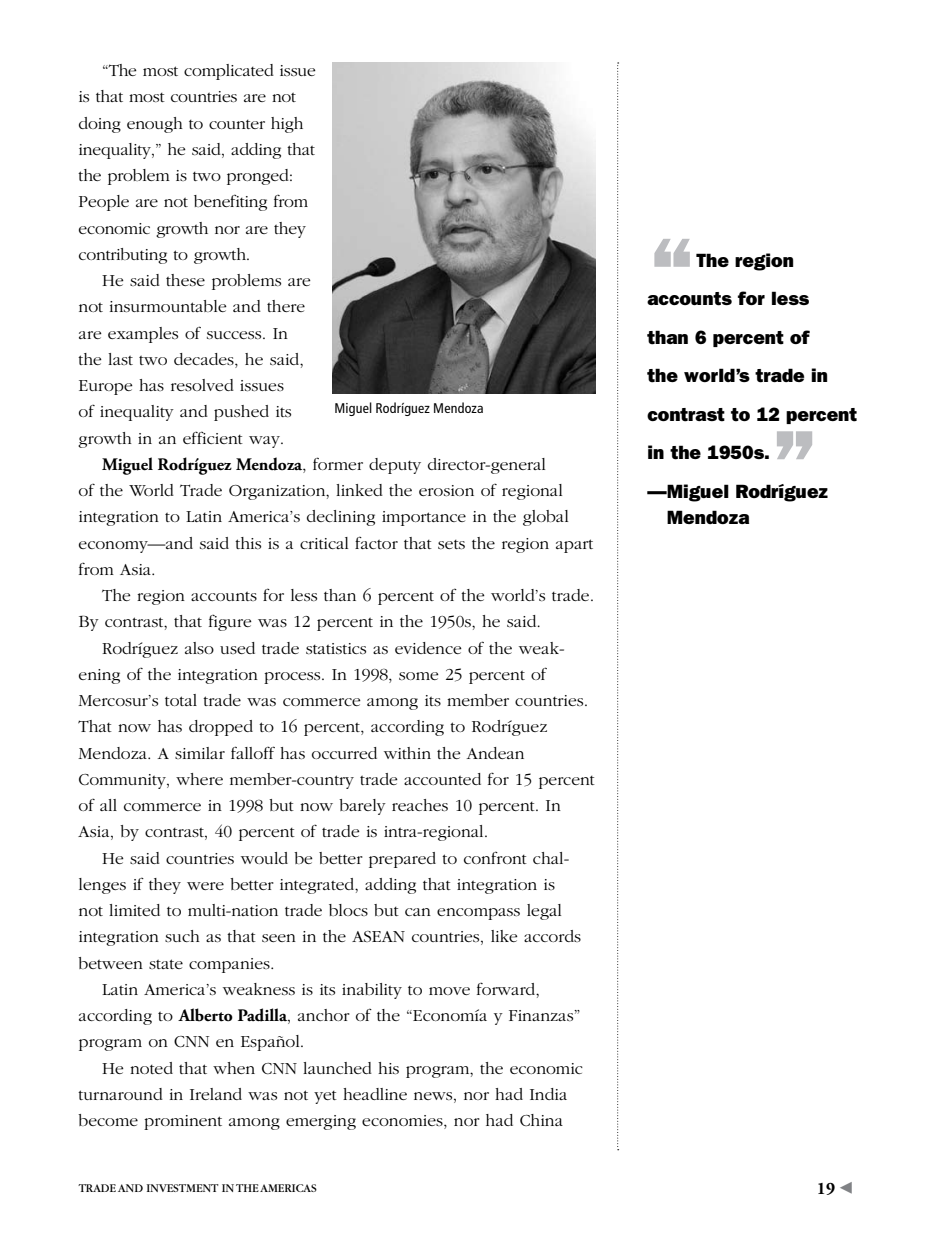
<style>
.page{position:relative;width:945px;height:1260px;background:#fff}
.page>*{position:absolute;margin:0;border:0;box-sizing:border-box;transform-origin:0 0}
.t1{font:800 94.5px "Franklin Gothic LT";color:#bcbdc0}
.t2{font:800 19.25px/38.5px "Franklin Gothic LT";color:#000}
.t3{font:300 17.5px/26.2px "Garamond";color:#000}
.t4{font:700 17.5px "Adobe Garamond";color:#000}
.t5{font:condensed 14px "Frutiger";letter-spacing:.015em;color:#000}
.t6{font:12.25px "Garamond";color:#000}
.s1{font-family:"Adobe Garamond Pro";font-weight:700}
</style>
<div class="page">
<svg style="left:617px;top:63px;width:2px;height:1087px"></svg>
<img style="left:333px;top:63px;width:262px;height:331px">
<p class="t3" style="left:79px;top:58px;width:239px;text-indent:24px">“The most complicated issue is that most countries are not doing enough to counter high inequality,” he said, adding that the problem is two pronged:<br>People are not benefiting from economic growth nor are they contributing to growth.</p>
<p class="t3" style="left:79px;top:268px;width:234px;text-indent:24px">He said these problems are not insurmountable and there are examples of success. In the last two decades, he said,<br>Europe has resolved issues<br>of inequality and pushed its growth in an efficient way.</p>
<p class="t3" style="left:79px;top:452px;width:516px;text-indent:24px"><span class="s1">Miguel Rodríguez Mendoza</span>, former deputy director-general<br>of the World Trade Organization, linked the erosion of regional integration to Latin America’s declining importance in the global economy—and said this is a critical factor that sets the region apart from Asia.</p>
<p class="t3" style="left:102px;top:583px;width:490px">The region accounts for less than 6 percent of the world’s trade.</p>
<p class="t3" style="left:79px;top:609px;width:461px">By contrast, that figure was 12 percent in the 1950s, he said.</p>
<p class="t3" style="left:102px;top:635px;width:464px">Rodríguez also used trade statistics as evidence of the weak-</p>
<p class="t3" style="left:79px;top:662px;width:469px">ening of the integration process. In 1998, some 25 percent of</p>
<p class="t3" style="left:79px;top:688px;width:508px">Mercosur’s total trade was commerce among its member countries.</p>
<p class="t3" style="left:79px;top:714px;width:470px">That now has dropped to 16 percent, according to Rodríguez</p>
<p class="t3" style="left:79px;top:740px;width:448px">Mendoza. A similar falloff has occurred within the Andean</p>
<p class="t3" style="left:79px;top:767px;width:518px">Community, where member-country trade accounted for 15 percent</p>
<p class="t3" style="left:79px;top:793px;width:484px">of all commerce in 1998 but now barely reaches 10 percent. In</p>
<p class="t3" style="left:79px;top:819px;width:408px">Asia, by contrast, 40 percent of trade is intra-regional.</p>
<p class="t3" style="left:102px;top:845px;width:469px">He said countries would be better prepared to confront chal-</p>
<p class="t3" style="left:79px;top:872px;width:478px">lenges if they were better integrated, adding that integration is</p>
<p class="t3" style="left:79px;top:898px;width:485px">not limited to multi-nation trade blocs but can encompass legal</p>
<p class="t3" style="left:79px;top:924px;width:504px">integration such as that seen in the ASEAN countries, like accords</p>
<p class="t3" style="left:79px;top:950px;width:195px">between state companies.</p>
<p class="t3" style="left:102px;top:977px;width:439px">Latin America’s weakness is its inability to move forward,</p>
<p class="t3" style="left:79px;top:1003px;width:503px">according to <span class="s1">Alberto Padilla</span>, anchor of the “Economía y Finanzas”</p>
<p class="t3" style="left:79px;top:1029px;width:224px">program on CNN en Español.</p>
<p class="t3" style="left:102px;top:1055px;width:482px">He noted that when CNN launched his program, the economic</p>
<p class="t3" style="left:79px;top:1082px;width:490px">turnaround in Ireland was not yet headline news, nor had India</p>
<p class="t3" style="left:79px;top:1108px;width:486px">become prominent among emerging economies, nor had China</p>
<p class="t5" style="left:335px;top:400px;width:151px">Miguel Rodríguez Mendoza</p>
<h1 class="t1" style="left:648px;top:216px;width:51px">“</h1>
<p class="t2" style="left:647px;top:241px;width:211px;text-indent:49px">The region accounts for less<br>than 6 percent of<br>the world’s trade in contrast to 12 percent in the 1950s.<br>—Miguel Rodríguez</p>
<h1 class="t1" style="left:770px;top:408px;width:51px">”</h1>
<p class="t2" style="left:667px;top:498px;width:84px">Mendoza</p>
<p class="t6" style="left:79px;top:1182px;width:240px">TRADE AND INVESTMENT IN THE AMERICAS</p>
<p class="t4" style="left:817px;top:1179px;width:20px">19</p>
</div>
